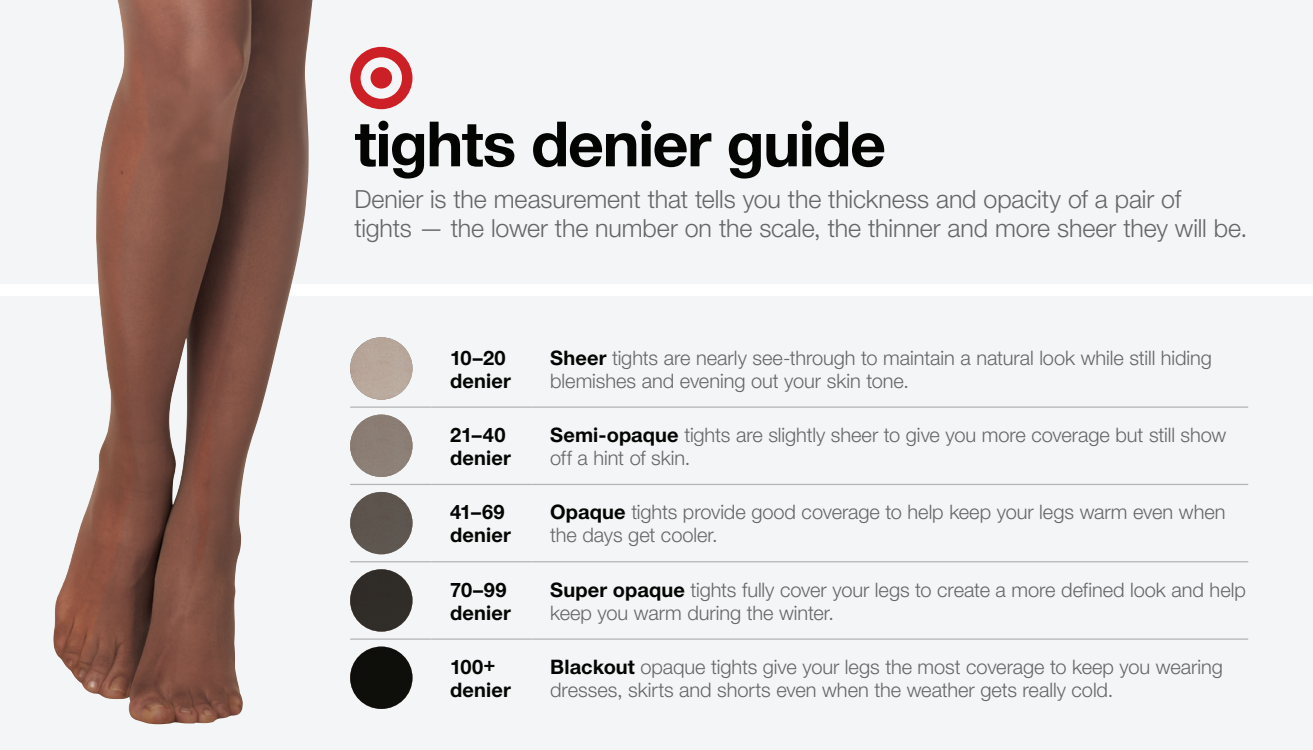
<style>
.page{position:relative;width:1313px;height:750px;background:#fff}
.page>*{position:absolute;margin:0;border:0;box-sizing:border-box;transform-origin:0 0}
.t1{font:700 62.5px "Helvetica Neuefor Target";letter-spacing:-.025em;color:#040503}
.t2{font:300 25px/28.8px "Helvetica Neuefor Target";letter-spacing:-.005em;color:#666}
.t3{font:300 20px/23px "Helvetica Neuefor Target";letter-spacing:-.005em;color:#666}
.t4{font:700 20px/23px "Helvetica Neuefor Target";letter-spacing:.01em;color:#040503}
.s1{font-weight:700;color:#040503}
</style>
<div class="page">
<div style="left:0;top:0;width:1312px;height:284px;background:#f4f5f6"></div>
<div style="left:0;top:296px;width:1312px;height:454px;background:#f4f5f6"></div>
<img style="left:53px;top:0;width:256px;height:724px">
<svg style="left:350px;top:47px;width:62px;height:62px"></svg>
<hr style="left:350px;top:406px;width:81px;height:2px;background:#b2b3b3">
<hr style="left:431px;top:406px;width:100px;height:2px;background:#b2b3b3">
<hr style="left:531px;top:406px;width:717px;height:2px;background:#b2b3b3">
<hr style="left:350px;top:484px;width:81px;height:1px;background:#b2b3b3">
<hr style="left:431px;top:484px;width:100px;height:1px;background:#b2b3b3">
<hr style="left:531px;top:484px;width:717px;height:1px;background:#b2b3b3">
<hr style="left:350px;top:561px;width:81px;height:1px;background:#b2b3b3">
<hr style="left:431px;top:561px;width:100px;height:1px;background:#b2b3b3">
<hr style="left:531px;top:561px;width:717px;height:1px;background:#b2b3b3">
<hr style="left:350px;top:638px;width:81px;height:2px;background:#b2b3b3">
<hr style="left:431px;top:638px;width:100px;height:2px;background:#b2b3b3">
<hr style="left:531px;top:638px;width:717px;height:2px;background:#b2b3b3">
<div style="left:350px;top:337px;width:62px;height:63px;background:#b8a79b;border-radius:50%"></div>
<div style="left:350px;top:415px;width:62px;height:62px;background:#8b7e75;border-radius:50%"></div>
<div style="left:350px;top:492px;width:62px;height:62px;background:#5d554e;border-radius:50%"></div>
<div style="left:350px;top:569px;width:62px;height:63px;background:#302c28;border-radius:50%"></div>
<div style="left:350px;top:647px;width:62px;height:62px;background:#0e0e0b;border-radius:50%"></div>
<h1 class="t1" style="left:355px;top:105px;width:533px">tights denier guide</h1>
<p class="t2" style="left:354px;top:184px;width:894px">Denier is the measurement that tells you the thickness and opacity of a pair of<br>tights — the lower the number on the scale, the thinner and more sheer they will be.</p>
<p class="t4" style="left:450px;top:345px;width:62px">10–20 denier</p>
<p class="t3" style="left:550px;top:346px;width:663px"><span class="s1">Sheer</span> tights are nearly see‑through to maintain a natural look while still hiding blemishes and evening out your skin tone.</p>
<p class="t4" style="left:450px;top:423px;width:62px">21–40 denier</p>
<p class="t3" style="left:550px;top:423px;width:678px"><span class="s1">Semi-opaque</span> tights are slightly sheer to give you more coverage but still show off a hint of skin.</p>
<p class="t4" style="left:450px;top:500px;width:62px">41–69 denier</p>
<p class="t3" style="left:550px;top:500px;width:677px"><span class="s1">Opaque</span> tights provide good coverage to help keep your legs warm even when the days get cooler.</p>
<p class="t4" style="left:450px;top:577px;width:62px">70–99 denier</p>
<p class="t3" style="left:550px;top:578px;width:697px"><span class="s1">Super opaque</span> tights fully cover your legs to create a more defined look and help keep you warm during the winter.</p>
<p class="t4" style="left:450px;top:655px;width:62px">100+ denier</p>
<p class="t3" style="left:550px;top:655px;width:674px"><span class="s1">Blackout</span> opaque tights give your legs the most coverage to keep you wearing dresses, skirts and shorts even when the weather gets really cold.</p>
</div>
